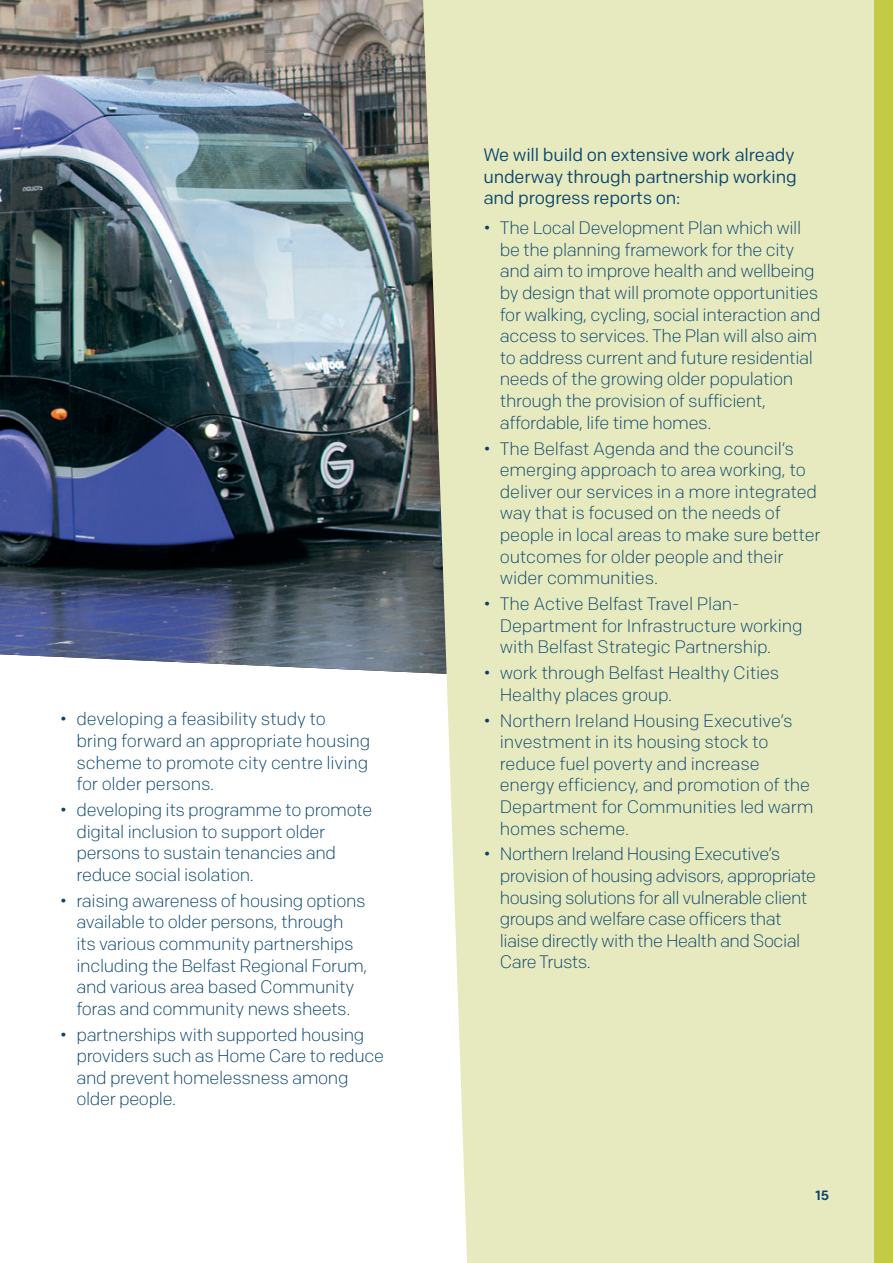
<style>
.page{position:relative;width:893px;height:1263px;background:#fff}
.page>*{position:absolute;margin:0;border:0;box-sizing:border-box;transform-origin:0 0}
.BULLET{font:300 18px/21.6px "Colfax";letter-spacing:-.02em;color:#08456d}
.COPY{font:18px/21.6px "Colfax";letter-spacing:-.01em;color:#08456d}
.t1{font:500 13.5px "Colfax";color:#08456d}
</style>
<div class="page">
<img style="left:0;top:0;width:423px;height:673px">
<div style="left:423px;top:0;width:452px;height:1263px;background:#e7eabf"></div>
<div style="left:875px;top:0;width:18px;height:1263px;background:#c3cb46"></div>
<p class="BULLET" style="left:76px;top:708px;width:295px;text-indent:-16px">• developing a feasibility study to bring forward an appropriate housing scheme to promote city centre living for older persons.</p>
<p class="BULLET" style="left:76px;top:799px;width:297px;text-indent:-16px">• developing its programme to promote digital inclusion to support older persons to sustain tenancies and reduce social isolation.</p>
<p class="BULLET" style="left:76px;top:889px;width:293px;text-indent:-16px">• raising awareness of housing options available to older persons, through<br>its various community partnerships including the Belfast Regional Forum, and various area based Community foras and community news sheets.</p>
<p class="BULLET" style="left:76px;top:1023px;width:309px;text-indent:-16px">• partnerships with supported housing providers such as Home Care to reduce and prevent homelessness among older people.</p>
<p class="COPY" style="left:483px;top:144px;width:315px">We will build on extensive work already underway through partnership working and progress reports on:</p>
<p class="BULLET" style="left:500px;top:217px;width:322px;text-indent:-16px">• The Local Development Plan which will be the planning framework for the city and aim to improve health and wellbeing by design that will promote opportunities for walking, cycling, social interaction and access to services. The Plan will also aim to address current and future residential needs of the growing older population through the provision of sufficient, affordable, life time homes.</p>
<p class="BULLET" style="left:500px;top:437px;width:322px;text-indent:-16px">• The Belfast Agenda and the council’s emerging approach to area working, to deliver our services in a more integrated way that is focused on the needs of people in local areas to make sure better outcomes for older people and their wider communities.</p>
<p class="BULLET" style="left:500px;top:593px;width:304px;text-indent:-16px">• The Active Belfast Travel Plan-<br>Department for Infrastructure working with Belfast Strategic Partnership.</p>
<p class="BULLET" style="left:500px;top:662px;width:281px;text-indent:-16px">• work through Belfast Healthy Cities<br>Healthy places group.</p>
<p class="BULLET" style="left:500px;top:709px;width:315px;text-indent:-16px">• Northern Ireland Housing Executive’s investment in its housing stock to reduce fuel poverty and increase energy efficiency, and promotion of the Department for Communities led warm homes scheme.</p>
<p class="BULLET" style="left:500px;top:843px;width:318px;text-indent:-16px">• Northern Ireland Housing Executive’s provision of housing advisors, appropriate housing solutions for all vulnerable client groups and welfare case officers that liaise directly with the Health and Social Care Trusts.</p>
<p class="t1" style="left:815px;top:1187px;width:15px">15</p>
</div>
